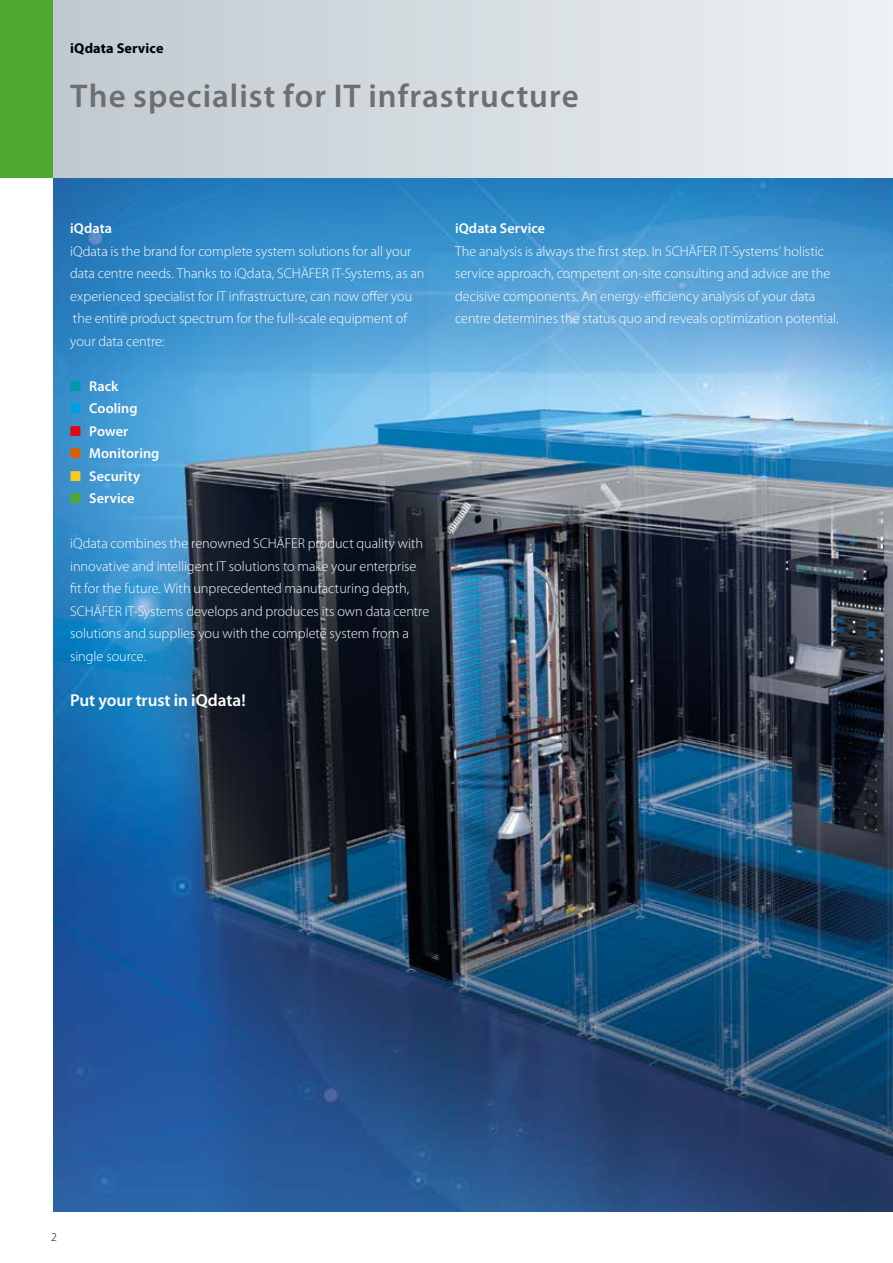
<style>
.page{position:relative;width:893px;height:1263px;background:#fff}
.page>*{position:absolute;margin:0;border:0;box-sizing:border-box;transform-origin:0 0}
.t1{font:600 33px "Myriad Pro";letter-spacing:.03em;color:#706f6f}
.t2{font:600 17.25px "Myriad Pro";letter-spacing:-.005em;color:#fff}
.t3{font:300 14.25px/22.5px "Myriad Pro";color:#fff}
.t4{font:600 14.25px "Myriad Pro";letter-spacing:.005em;color:#fff}
.t5{font:700 14.25px "Myriad Pro";letter-spacing:.01em;color:#000}
.t6{font:300 12px "Myriad Pro";color:#000}
.t7{font:600 11.7px "Myriad Pro";letter-spacing:.025em;color:#000}
.s1{color:#009ba4}
.s2{color:#009fe3}
.s3{color:#e30613}
.s4{color:#da5f06}
.s5{color:#f6ca21}
.s6{color:#4fa830}
</style>
<div class="page">
<img style="left:53px;top:178px;width:840px;height:1034px">
<div style="left:0;top:0;width:53px;height:178px;background:#4fa830"></div>
<div style="left:53px;top:0;width:840px;height:178px;background:linear-gradient(to right,#bfc9d0,#eef1f4)"></div>
<p class="t5" style="left:70px;top:39px;width:95px">iQdata Service</p>
<h1 class="t1" style="left:70px;top:75px;width:510px">The specialist for IT infrastructure</h1>
<p class="t7" style="left:85px;top:87px;width:175px">Das intelligente Rechenzentrum</p>
<p class="t4" style="left:70px;top:219px;width:43px">iQdata</p>
<p class="t3" style="left:70px;top:240px;width:356px">iQdata is the brand for complete system solutions for all your data centre needs. Thanks to iQdata, SCHÄFER IT-Systems, as an experienced specialist for IT infrastructure, can now offer you the entire product spectrum for the full-scale equipment of your data centre:</p>
<p class="t4" style="left:70px;top:377px;width:50px"><span class="s1">■</span> Rack</p>
<p class="t4" style="left:70px;top:399px;width:69px"><span class="s2">■</span> Cooling</p>
<p class="t4" style="left:70px;top:422px;width:60px"><span class="s3">■</span> Power</p>
<p class="t4" style="left:70px;top:444px;width:91px"><span class="s4">■</span> Monitoring</p>
<p class="t4" style="left:70px;top:467px;width:72px"><span class="s5">■</span> Security</p>
<p class="t4" style="left:70px;top:489px;width:66px"><span class="s6">■</span> Service</p>
<p class="t3" style="left:70px;top:532px;width:361px">iQdata combines the renowned SCHÄFER product quality with innovative and intelligent IT solutions to make your enterprise fit for the future. With unprecedented manufacturing depth, SCHÄFER IT-Systems develops and produces its own data centre solutions and supplies you with the complete system from a single source.</p>
<p class="t2" style="left:70px;top:689px;width:177px">Put your trust in iQdata!</p>
<p class="t4" style="left:455px;top:219px;width:92px">iQdata Service</p>
<p class="t3" style="left:455px;top:240px;width:385px">The analysis is always the first step. In SCHÄFER IT-Systems’ holistic service approach, competent on-site consulting and advice are the decisive components. An energy-efficiency analysis of your data centre determines the status quo and reveals optimization potential.</p>
<p class="t6" style="left:51px;top:1230px;width:7px">2</p>
</div>
